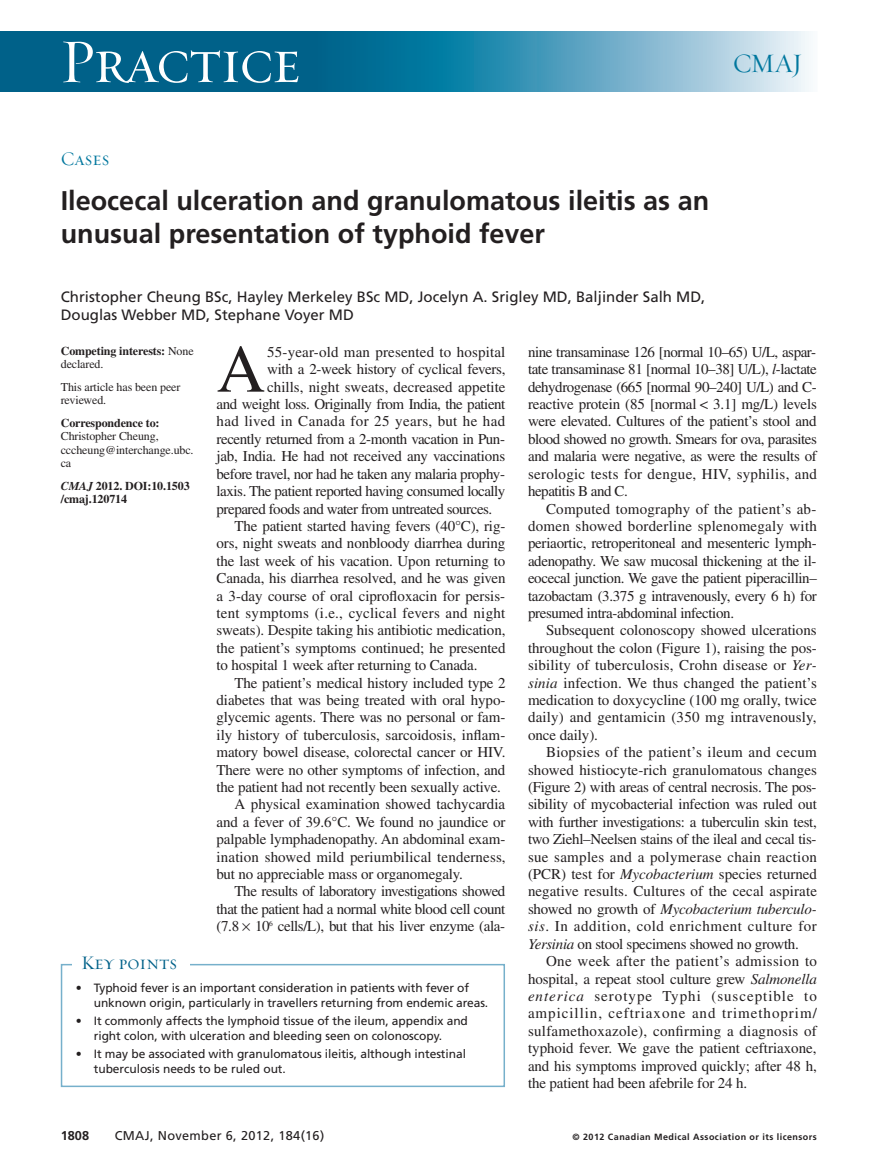
<style>
.page{position:relative;width:878px;height:1175px;background:#fff}
.page>*{position:absolute;margin:0;border:0;box-sizing:border-box;transform-origin:0 0}
.t1{font:67.5px "Times LT Std";color:#231f20}
.t2{font:63px "Requiem Display HTF Small Caps";letter-spacing:-.03em;color:#fff}
.t3{font:700 27px/33px "Frutiger LT Std";color:#231f20}
.t4{font:27px "Requiem Display HTF Roman";color:#00779e}
.t5{font:19.5px "Requiem Display HTF Small Caps";color:#006189}
.t6{font:19.5px "Requiem Display HTF Small Caps";color:#00779e}
.t7{font:15px/17.4px "Times LT Std";letter-spacing:-.01em;color:#231f20;text-align:justify}
.t8{font:15px "Times LT Std";letter-spacing:-.03em;color:#231f20}
.t9{font:15px/18px "Frutiger LT Std";color:#231f20}
.t10{font:15px "Times LT Std";letter-spacing:.01em;color:#231f20}
.t11{font:15px "Times LT Std";letter-spacing:.015em;color:#231f20}
.t12{font:15px "Times LT Std";letter-spacing:.025em;color:#231f20}
.t13{font:12.75px "Frutiger LT Std";letter-spacing:.025em;color:#231f20}
.t14{font:700 12.75px "Frutiger LT Std";color:#231f20}
.t15{font:12px/14.2px "Frutiger LT Std";letter-spacing:-.005em;color:#231f20}
.t16{font:700 12px/13.5px "Times LT Std";letter-spacing:-.01em;color:#231f20}
.t17{font:12px/13.5px "Times LT Std";letter-spacing:-.01em;color:#231f20}
.t18{font:700 9px "Frutiger LT Std";letter-spacing:.05em;color:#231f20}
.s1{font-weight:400}
.s2{font-style:italic}
</style>
<div class="page">
<div style="left:0;top:32px;width:350px;height:60px;background:#006189"></div>
<svg style="left:350px;top:32px;width:459px;height:60px;background:#5fa6c2"></svg>
<div style="left:61px;top:963px;width:444px;height:124px;border:2px solid #76b0cb"></div>
<div style="left:72px;top:952px;width:117px;height:27px;background:#fff"></div>
<h2 class="t2" style="left:59px;top:23px;width:243px">Practice</h2>
<h3 class="t4" style="left:733px;top:47px;width:71px">CMAJ</h3>
<h3 class="t6" style="left:61px;top:147px;width:50px">Cases</h3>
<h3 class="t3" style="left:61px;top:187px;width:650px">Ileocecal ulceration and granulomatous ileitis as an unusual presentation of typhoid fever</h3>
<p class="t9" style="left:61px;top:289px;width:646px">Christopher Cheung BSc, Hayley Merkeley BSc MD, Jocelyn A. Srigley MD, Baljinder Salh MD,<br>Douglas Webber MD, Stephane Voyer MD</p>
<p class="t16" style="left:61px;top:345px;width:134px">Competing interests: <span class="s1">None declared.</span></p>
<p class="t17" style="left:61px;top:381px;width:121px">This article has been peer reviewed.</p>
<p class="t16" style="left:61px;top:417px;width:100px">Correspondence to:</p>
<p class="t17" style="left:61px;top:431px;width:134px">Christopher Cheung, cccheung@interchange.ubc. ca</p>
<p class="t16" style="left:61px;top:480px;width:130px"><span class="s2">CMAJ</span> 2012. DOI:10.1503 /cmaj.120714</p>
<h1 class="t1" style="left:216px;top:345px;width:50px">A</h1>
<p class="t10" style="left:267px;top:346px;width:240px">55-year-old man presented to hospital</p>
<p class="t7" style="left:528px;top:345px;width:290px">nine transaminase 126 [normal 10–65) U/L, aspar&shy;tate transaminase 81 [normal 10–38] U/L), <span class="s2">l</span>-lactate dehydrogenase (665 [normal 90–240] U/L) and C&shy;reactive protein (85 [nor mal &lt; 3.1] mg/L) levels were elevated. Cultures of the patient’s stool and blood showed no growth. Smears for ova, parasites and malaria were negative, as were the results of serologic tests for dengue, HIV, syph ilis, and hepatitis B and C.</p>
<p class="t7" style="left:528px;top:501px;width:290px;text-indent:18px">Computed tomography of the patient’s ab - domen showed borderline splenomegaly with periaortic, retroperitoneal and mesenteric lymph - adenopathy. We saw mucosal thickening at the il - eo cecal junction. We gave the patient piperacillin– tazobactam (3.375 g intravenously, every 6 h) for presumed intra-abdominal infection.</p>
<p class="t7" style="left:528px;top:623px;width:290px;text-indent:18px">Subsequent colonoscopy showed ulcerations throughout the colon (Figure 1), raising the pos&shy;sibility of tuberculosis, Crohn disease or <span class="s2">Yer - sinia</span> infection. We thus changed the patient’s medication to doxycycline (100 mg orally, twice daily) and gentamicin (350 mg intravenously, once daily).</p>
<p class="t7" style="left:528px;top:745px;width:290px;text-indent:18px">Biopsies of the patient’s ileum and cecum showed histiocyte-rich granulomatous changes (Figure 2) with areas of central necrosis. The pos&shy;sibility of mycobacterial infection was ruled out with further investigations: a tuberculin skin test, two Ziehl–Neelsen stains of the ileal and cecal tis&shy;sue samples and a polymerase chain reaction (PCR) test for <span class="s2">Mycobacterium</span> species returned negative results. Cultures of the cecal aspirate showed no growth of <span class="s2">Mycobacterium tuberculo&shy;sis</span>. In addition, cold enrichment culture for <span class="s2">Yersinia</span> on stool specimens showed no growth.</p>
<p class="t7" style="left:528px;top:954px;width:290px;text-indent:18px">One week after the patient’s admission to hospital, a repeat stool culture grew <span class="s2">Salmonel la enterica</span> serotype Typhi (susceptible to ampicillin, ceftriaxone and trimethoprim/ sulfamethoxazole), confirming a diagnosis of typhoid fever. We gave the patient ceftriaxone, and his symptoms improved quickly; after 48 h, the patient had been afebrile for 24 h.</p>
<p class="t7" style="left:267px;top:362px;width:240px">with a 2-week history of cyclical fevers,</p>
<p class="t7" style="left:267px;top:379px;width:240px">chills, night sweats, decreased appetite</p>
<p class="t8" style="left:216px;top:399px;width:290px">and weight loss. Originally from India, the patient</p>
<p class="t12" style="left:216px;top:416px;width:290px">had lived in Canada for 25 years, but he had</p>
<p class="t8" style="left:216px;top:433px;width:290px">recently returned from a 2-month vacation in Pun-</p>
<p class="t7" style="left:216px;top:449px;width:290px">jab, India. He had not received any vaccinations</p>
<p class="t8" style="left:216px;top:468px;width:290px">before travel, nor had he taken any malaria prophy-</p>
<p class="t8" style="left:216px;top:486px;width:290px">laxis. The patient reported having consumed locally</p>
<p class="t8" style="left:216px;top:503px;width:277px">prepared foods and water from un treated sources.</p>
<p class="t7" style="left:234px;top:519px;width:272px">The patient started having fevers (40°C), rig-</p>
<p class="t7" style="left:216px;top:536px;width:290px">ors, night sweats and nonbloody diarrhea during</p>
<p class="t7" style="left:216px;top:553px;width:290px">the last week of his vacation. Upon returning to</p>
<p class="t7" style="left:216px;top:571px;width:290px">Canada, his diarrhea resolved, and he was given</p>
<p class="t7" style="left:216px;top:588px;width:290px">a 3-day course of oral ciprofloxacin for persis-</p>
<p class="t11" style="left:216px;top:607px;width:290px">tent symptoms (i.e., cyclical fevers and night</p>
<p class="t7" style="left:216px;top:623px;width:290px">sweats). Despite taking his antibiotic medication,</p>
<p class="t7" style="left:216px;top:640px;width:290px">the patient’s symptoms continued; he presented</p>
<p class="t7" style="left:216px;top:658px;width:262px">to hospital 1 week after returning to Canada.</p>
<p class="t7" style="left:234px;top:675px;width:272px">The patient’s medical history included type 2</p>
<p class="t7" style="left:216px;top:693px;width:290px">diabetes that was being treated with oral hypo-</p>
<p class="t7" style="left:216px;top:710px;width:290px">glycemic agents. There was no personal or fam-</p>
<p class="t7" style="left:216px;top:727px;width:290px">ily history of tuberculosis, sarcoidosis, inflam-</p>
<p class="t7" style="left:216px;top:745px;width:290px">matory bowel disease, colorectal cancer or HIV.</p>
<p class="t7" style="left:216px;top:762px;width:290px">There were no other symptoms of infection, and</p>
<p class="t7" style="left:216px;top:780px;width:286px">the patient had not recently been sexually active.</p>
<p class="t7" style="left:234px;top:797px;width:272px">A physical examination showed tachycardia</p>
<p class="t7" style="left:216px;top:814px;width:290px">and a fever of 39.6°C. We found no jaundice or</p>
<p class="t7" style="left:216px;top:832px;width:290px">palpable lymphadenopathy. An abdominal exam-</p>
<p class="t10" style="left:216px;top:851px;width:290px">ination showed mild periumbilical tenderness,</p>
<p class="t7" style="left:216px;top:867px;width:248px">but no appreciable mass or organomegaly.</p>
<p class="t8" style="left:234px;top:886px;width:272px">The results of laboratory investigations showed</p>
<p class="t8" style="left:216px;top:903px;width:290px">that the patient had a normal white blood cell count</p>
<p class="t7" style="left:216px;top:919px;width:290px">(7.8 10<sup>6</sup> cells/L), but that his liver enzyme (ala-</p>
<h3 class="t5" style="left:81px;top:950px;width:97px">Key points</h3>
<p class="t15" style="left:94px;top:982px;width:396px;text-indent:-18px">• Typhoid fever is an important consideration in patients with fever of unknown origin, particularly in travellers returning from endemic areas.</p>
<p class="t15" style="left:94px;top:1015px;width:375px;text-indent:-18px">• It commonly affects the lymphoid tissue of the ileum, appendix and right colon, with ulceration and bleeding seen on colonoscopy.</p>
<p class="t15" style="left:94px;top:1048px;width:374px;text-indent:-18px">• It may be associated with granulomatous ileitis, although intestinal tuberculosis needs to be ruled out.</p>
<p class="t14" style="left:61px;top:1130px;width:30px">1808</p>
<p class="t13" style="left:115px;top:1130px;width:211px">CMAJ, November 6, 2012, 184(16)</p>
<p class="t18" style="left:572px;top:1132px;width:246px">© 2012 Canadian Medical Association or its licensors</p>
</div>
